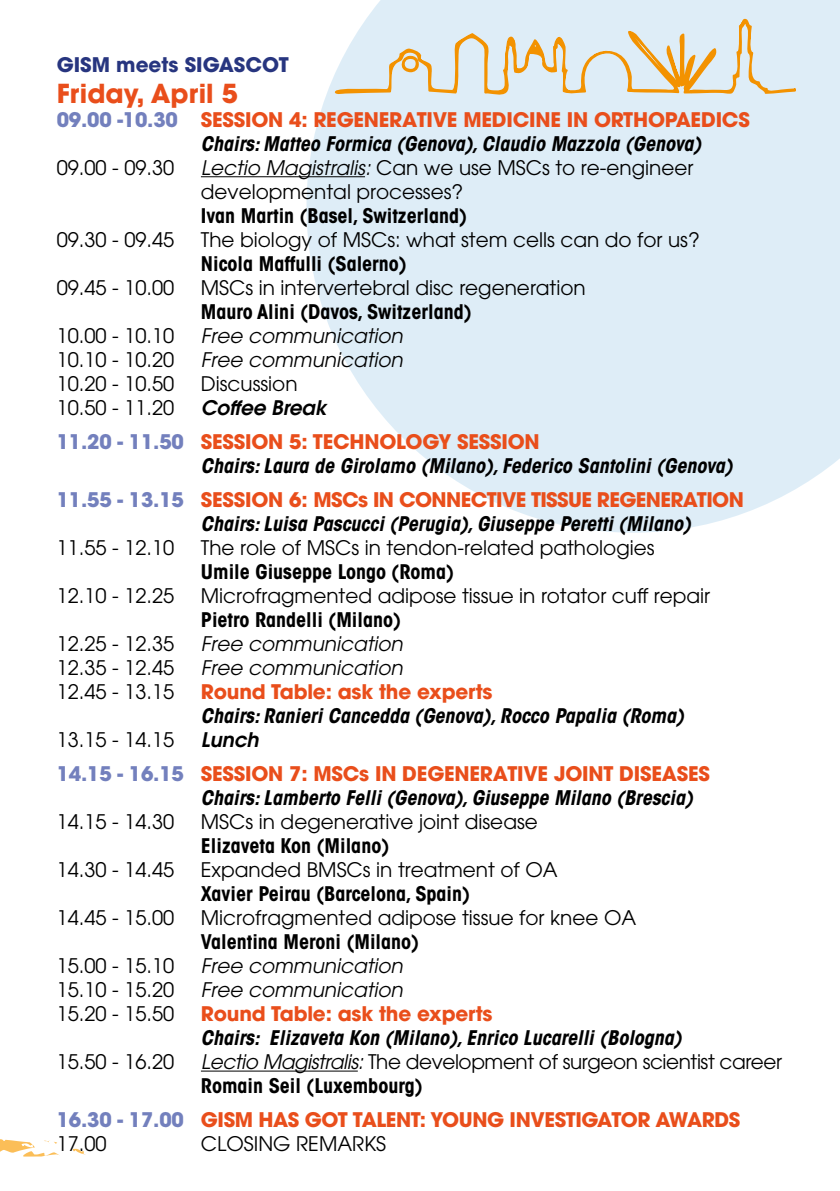
<style>
.page{position:relative;width:840px;height:1191px;background:#fff}
.page>*{position:absolute;margin:0;border:0;box-sizing:border-box;transform-origin:0 0}
.t1{font:700 26px "ITC Avant Garde Std";color:#e94e1b}
.t2{font:20px "ITC Avant Garde Std";color:#000}
.t3{font:italic 700 condensed 20px "ITC Avant Garde Std";color:#000}
.t4{font:700 20px "ITC Avant Garde Std";letter-spacing:-.01em;color:#e94e1b}
.t5{font:700 condensed 20px "ITC Avant Garde Std";color:#000}
.t6{font:italic 20px "ITC Avant Garde Std";color:#000}
.t7{font:20px "ITC Avant Garde Std";letter-spacing:-.02em;color:#000}
.t8{font:700 20px "ITC Avant Garde Std";letter-spacing:-.03em;color:#e94e1b}
.t9{font:700 20px "ITC Avant Garde Std";color:#27357f}
.t10{font:italic 600 20px "ITC Avant Garde Std";color:#000}
.s1{color:#7380bd}
.s2{font-style:italic}
</style>
<div class="page">
<svg style="left:306px;top:0;width:533px;height:533px;background:#e2eff8"></svg>
<hr style="left:201px;top:176px;width:164px;height:1px;background:#000">
<hr style="left:201px;top:1070px;width:156px;height:1px;background:#000">
<svg style="left:73px;top:1148px;width:13px;height:7px"></svg>
<svg style="left:0;top:1139px;width:60px;height:18px"></svg>
<svg style="left:334px;top:18px;width:461px;height:79px;background:#e1e1d5"></svg>
<p class="t9" style="left:57px;top:51px;width:233px">GISM meets SIGASCOT</p>
<p class="t1" style="left:57px;top:76px;width:182px">Friday, April 5</p>
<p class="t4" style="left:57px;top:106px;width:694px"><span class="s1">09.00 -10.30</span> SESSION 4: REGENERATIVE MEDICINE IN ORTHOPAEDICS</p>
<p class="t3" style="left:201px;top:131px;width:501px">Chairs: Matteo Formica (Genova), Claudio Mazzola (Genova)</p>
<p class="t2" style="left:57px;top:155px;width:119px">09.00 - 09.30</p>
<p class="t2" style="left:201px;top:155px;width:494px"><span class="s2">Lectio Magistralis:</span> Can we use MSCs to re-engineer</p>
<p class="t2" style="left:201px;top:179px;width:264px">developmental processes?</p>
<p class="t5" style="left:201px;top:203px;width:267px">Ivan Martin (Basel, Switzerland)</p>
<p class="t2" style="left:57px;top:227px;width:119px">09.30 - 09.45</p>
<p class="t2" style="left:201px;top:227px;width:500px">The biology of MSCs: what stem cells can do for us?</p>
<p class="t5" style="left:201px;top:251px;width:207px">Nicola Maffulli (Salerno)</p>
<p class="t2" style="left:57px;top:275px;width:119px">09.45 - 10.00</p>
<p class="t2" style="left:201px;top:275px;width:386px">MSCs in intervertebral disc regeneration</p>
<p class="t5" style="left:201px;top:299px;width:272px">Mauro Alini (Davos, Switzerland)</p>
<p class="t2" style="left:57px;top:323px;width:119px">10.00 - 10.10</p>
<p class="t6" style="left:201px;top:323px;width:203px">Free communication</p>
<p class="t2" style="left:57px;top:347px;width:119px">10.10 - 10.20</p>
<p class="t6" style="left:201px;top:347px;width:203px">Free communication</p>
<p class="t2" style="left:57px;top:371px;width:119px">10.20 - 10.50</p>
<p class="t2" style="left:201px;top:371px;width:98px">Discussion</p>
<p class="t2" style="left:57px;top:395px;width:119px">10.50 - 11.20</p>
<p class="t10" style="left:201px;top:394px;width:127px">Coffee Break</p>
<p class="t4" style="left:57px;top:428px;width:484px"><span class="s1">11.20 - 11.50</span> SESSION 5: TECHNOLOGY SESSION</p>
<p class="t3" style="left:201px;top:453px;width:532px">Chairs: Laura de Girolamo (Milano), Federico Santolini (Genova)</p>
<p class="t8" style="left:57px;top:486px;width:688px"><span class="s1">11.55 - 13.15</span> SESSION 6: MSCs IN CONNECTIVE TISSUE REGENERATION</p>
<p class="t3" style="left:201px;top:511px;width:491px">Chairs: Luisa Pascucci (Perugia), Giuseppe Peretti (Milano)</p>
<p class="t2" style="left:57px;top:535px;width:119px">11.55 - 12.10</p>
<p class="t2" style="left:201px;top:535px;width:455px">The role of MSCs in tendon-related pathologies</p>
<p class="t5" style="left:201px;top:559px;width:254px">Umile Giuseppe Longo (Roma)</p>
<p class="t2" style="left:57px;top:583px;width:119px">12.10 - 12.25</p>
<p class="t2" style="left:201px;top:583px;width:510px">Microfragmented adipose tissue in rotator cuff repair</p>
<p class="t5" style="left:201px;top:607px;width:201px">Pietro Randelli (Milano)</p>
<p class="t2" style="left:57px;top:631px;width:119px">12.25 - 12.35</p>
<p class="t6" style="left:201px;top:631px;width:203px">Free communication</p>
<p class="t2" style="left:57px;top:655px;width:119px">12.35 - 12.45</p>
<p class="t6" style="left:201px;top:655px;width:203px">Free communication</p>
<p class="t2" style="left:57px;top:679px;width:119px">12.45 - 13.15</p>
<p class="t4" style="left:201px;top:678px;width:293px">Round Table: ask the experts</p>
<p class="t3" style="left:201px;top:703px;width:484px">Chairs: Ranieri Cancedda (Genova), Rocco Papalia (Roma)</p>
<p class="t2" style="left:57px;top:727px;width:119px">13.15 - 14.15</p>
<p class="t10" style="left:201px;top:726px;width:59px">Lunch</p>
<p class="t4" style="left:57px;top:760px;width:654px"><span class="s1">14.15 - 16.15</span> SESSION 7: MSCs IN DEGENERATIVE JOINT DISEASES</p>
<p class="t3" style="left:201px;top:785px;width:493px">Chairs: Lamberto Felli (Genova), Giuseppe Milano (Brescia)</p>
<p class="t2" style="left:57px;top:809px;width:119px">14.15 - 14.30</p>
<p class="t2" style="left:201px;top:809px;width:338px">MSCs in degenerative joint disease</p>
<p class="t5" style="left:201px;top:833px;width:190px">Elizaveta Kon (Milano)</p>
<p class="t2" style="left:57px;top:857px;width:119px">14.30 - 14.45</p>
<p class="t2" style="left:201px;top:857px;width:358px">Expanded BMSCs in treatment of OA</p>
<p class="t5" style="left:201px;top:881px;width:270px">Xavier Peirau (Barcelona, Spain)</p>
<p class="t2" style="left:57px;top:905px;width:119px">14.45 - 15.00</p>
<p class="t2" style="left:201px;top:905px;width:436px">Microfragmented adipose tissue for knee OA</p>
<p class="t5" style="left:201px;top:929px;width:219px">Valentina Meroni (Milano)</p>
<p class="t2" style="left:57px;top:953px;width:119px">15.00 - 15.10</p>
<p class="t6" style="left:201px;top:953px;width:203px">Free communication</p>
<p class="t2" style="left:57px;top:977px;width:119px">15.10 - 15.20</p>
<p class="t6" style="left:201px;top:977px;width:203px">Free communication</p>
<p class="t2" style="left:57px;top:1001px;width:119px">15.20 - 15.50</p>
<p class="t4" style="left:201px;top:1000px;width:293px">Round Table: ask the experts</p>
<p class="t3" style="left:201px;top:1025px;width:482px">Chairs: Elizaveta Kon (Milano), Enrico Lucarelli (Bologna)</p>
<p class="t2" style="left:57px;top:1049px;width:119px">15.50 - 16.20</p>
<p class="t7" style="left:201px;top:1049px;width:582px"><span class="s2">Lectio Magistralis:</span> The development of surgeon scientist career</p>
<p class="t5" style="left:201px;top:1073px;width:223px">Romain Seil (Luxembourg)</p>
<p class="t4" style="left:57px;top:1106px;width:684px"><span class="s1">16.30 - 17.00</span> GISM HAS GOT TALENT: YOUNG INVESTIGATOR AWARDS</p>
<p class="t2" style="left:57px;top:1131px;width:51px">17.00</p>
<p class="t2" style="left:201px;top:1131px;width:187px">CLOSING REMARKS</p>
</div>
